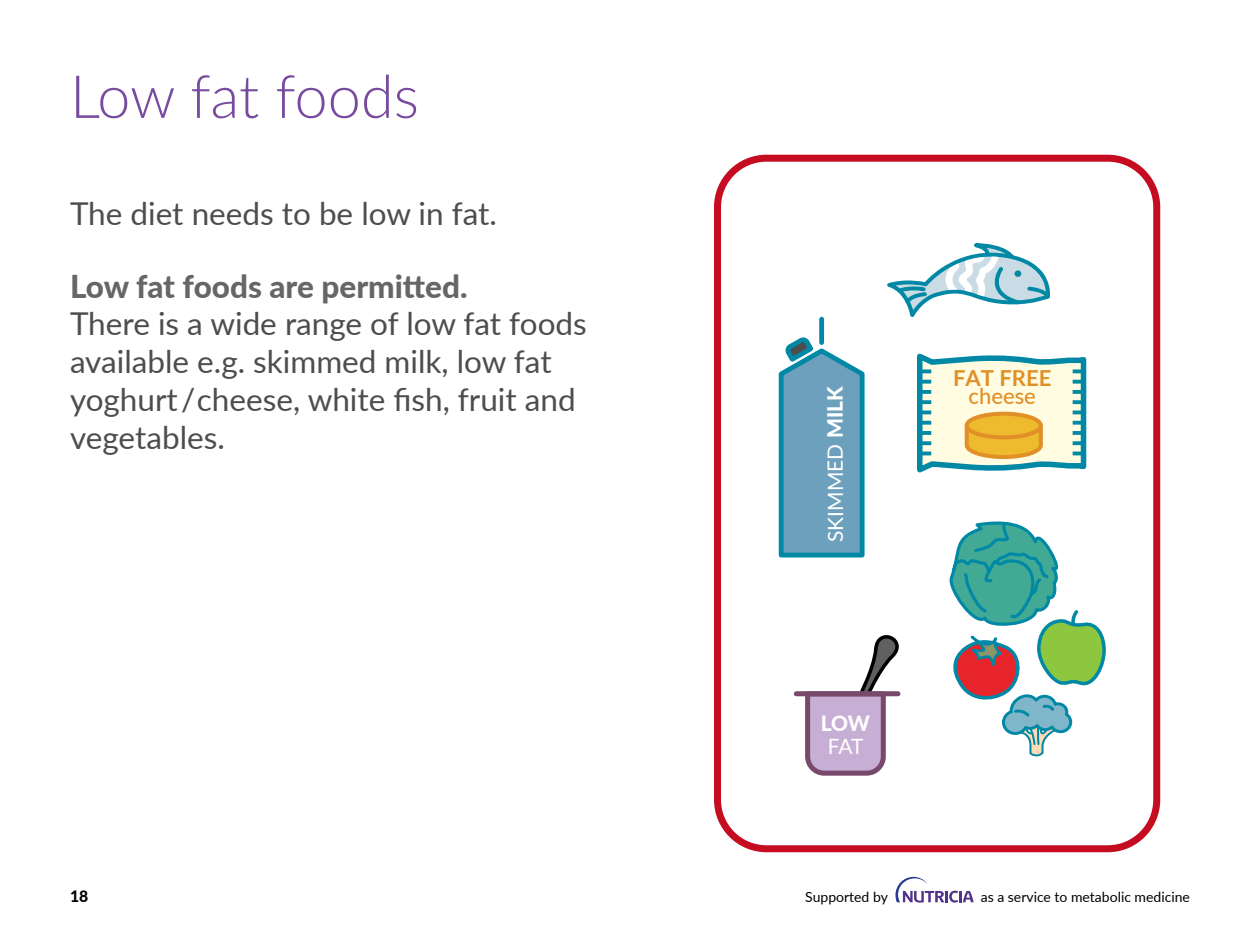
<style>
.page{position:relative;width:1260px;height:945px;background:#fff}
.page>*{position:absolute;margin:0;border:0;box-sizing:border-box;transform-origin:0 0}
.t1{font:300 59.5px "Lato";letter-spacing:-.005em;color:#774b9e}
.t2{font:31.5px/37.8px "Lato";color:#4d4d4d}
.t3{font:800 31.5px "Lato";color:#666}
.t4{font:700 22.05px "Lato";color:#e09027}
.t5{font:500 22.05px "Lato";color:#e09027}
.t6{font:21px "Lato";letter-spacing:-.005em;color:#fff}
.t7{font:800 21px "Lato";color:#fff}
.t8{font:800 15.75px "Lato";color:#000}
.t9{font:14px "Lato";color:#000}
.s1{font-weight:800}
</style>
<div class="page">
<svg style="left:895px;top:877px;width:79px;height:26px"></svg>
<div style="left:714px;top:155px;width:446px;height:697px;border:7px solid #c50c20;border-radius:49px"></div>
<svg style="left:803px;top:635px;width:98px;height:141px"></svg>
<div style="left:796px;top:691px;width:102px;height:5px;background:#78496b"></div>
<div style="left:819px;top:319px;width:5px;height:24px;background:#0088a5"></div>
<svg style="left:778px;top:333px;width:87px;height:225px;background:#6ca6bf"></svg>
<svg style="left:949px;top:521px;width:157px;height:235px"></svg>
<svg style="left:887px;top:243px;width:163px;height:74px"></svg>
<svg style="left:917px;top:353px;width:170px;height:120px;background:#cadec7"></svg>
<div style="left:967px;top:414px;width:74px;height:23px;background:#edbb2d;border-radius:50%"></div>
<div style="left:965px;top:412px;width:78px;height:27px;border:4px solid #e09027;border-radius:50%"></div>
<h1 class="t1" style="left:70px;top:55px;width:350px">Low fat foods</h1>
<p class="t2" style="left:70px;top:193px;width:428px">The diet needs to be low in fat.</p>
<p class="t3" style="left:70px;top:263px;width:399px">Low fat foods are permitted.</p>
<p class="t2" style="left:70px;top:304px;width:518px">There is a wide range of low fat foods available e.g. skimmed milk, low fat yoghurt/cheese, white fish, fruit and vegetables.</p>
<p class="t6" style="left:821px;top:542px;width:157px;rotate:-90deg">SKIMMED <span class="s1">MILK</span></p>
<p class="t7" style="left:821px;top:708px;width:51px">LOW</p>
<p class="t6" style="left:828px;top:731px;width:37px">FAT</p>
<p class="t4" style="left:953px;top:362px;width:100px">FAT FREE</p>
<p class="t5" style="left:969px;top:380px;width:69px">cheese</p>
<p class="t8" style="left:70px;top:885px;width:20px">18</p>
<p class="t9" style="left:981px;top:887px;width:211px">as a service to metabolic medicine</p>
<p class="t9" style="left:805px;top:887px;width:84px">Supported by</p>
</div>
